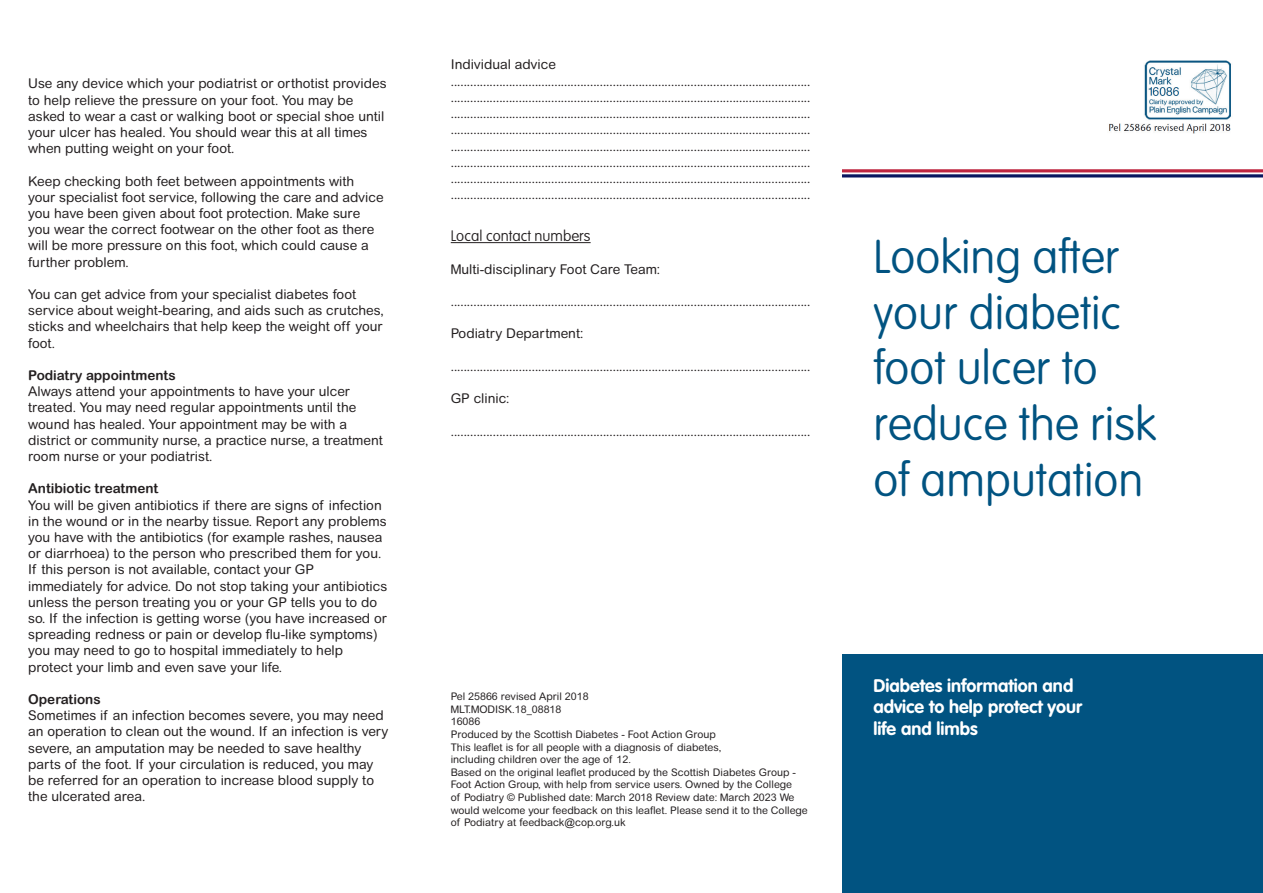
<style>
.page{position:relative;width:1263px;height:893px;background:#fff}
.page>*{position:absolute;margin:0;border:0;box-sizing:border-box;transform-origin:0 0}
.t1{font:100 46.5px/55.8px "VAG Rounded Std";color:#015381}
.t2{font:700 18px/21.6px "VAG Rounded Std";color:#fff}
.t3{font:100 15px "VAG Rounded Std";color:#231f20}
.t4{font:13.5px/16.2px "Arial Rounded MT Std";color:#231f20}
.t5{font:13.5px "Arial Rounded MT Bold";color:#231f20}
.t6{font:10.5px/12.6px "Arial Rounded MT Std";color:#231f20}
</style>
<div class="page">
<hr style="left:842px;top:174px;width:421px;height:3px;background:#09165f">
<hr style="left:842px;top:169px;width:421px;height:3px;background:#bf2640">
<div style="left:842px;top:655px;width:421px;height:238px;background:#015381"></div>
<img style="left:1109px;top:61px;width:122px;height:72px">
<hr style="left:451px;top:242px;width:140px;height:1px;background:#231f20">
<p class="t4" style="left:28px;top:75px;width:360px">Use any device which your podiatrist or orthotist provides to help relieve the pressure on your foot. You may be asked to wear a cast or walking boot or special shoe until your ulcer has healed. You should wear this at all times when putting weight on your foot.</p>
<p class="t4" style="left:28px;top:173px;width:357px">Keep checking both feet between appointments with your specialist foot service, following the care and advice you have been given about foot protection. Make sure you wear the correct footwear on the other foot as there will be more pressure on this foot, which could cause a further problem.</p>
<p class="t4" style="left:28px;top:286px;width:357px">You can get advice from your specialist diabetes foot service about weight-bearing, and aids such as crutches, sticks and wheelchairs that help keep the weight off your foot.</p>
<p class="t5" style="left:28px;top:367px;width:149px">Podiatry appointments</p>
<p class="t4" style="left:28px;top:383px;width:356px">Always attend your appointments to have your ulcer treated. You may need regular appointments until the wound has healed. Your appointment may be with a district or community nurse, a practice nurse, a treatment room nurse or your podiatrist.</p>
<p class="t5" style="left:28px;top:481px;width:132px">Antibiotic treatment</p>
<p class="t4" style="left:28px;top:497px;width:361px">You will be given antibiotics if there are signs of infection in the wound or in the nearby tissue. Report any problems you have with the antibiotics (for example rashes, nausea or diarrhoea) to the person who prescribed them for you.<br>If this person is not available, contact your GP immediately for advice. Do not stop taking your antibiotics unless the person treating you or your GP tells you to do so. If the infection is getting worse (you have increased or spreading redness or pain or develop flu-like symptoms) you may need to go to hospital immediately to help protect your limb and even save your life.</p>
<p class="t5" style="left:28px;top:691px;width:74px">Operations</p>
<p class="t4" style="left:28px;top:707px;width:362px">Sometimes if an infection becomes severe, you may need an operation to clean out the wound. If an infection is very severe, an amputation may be needed to save healthy parts of the foot. If your circulation is reduced, you may be referred for an operation to increase blood supply to the ulcerated area.</p>
<p class="t4" style="left:451px;top:57px;width:361px">Individual advice ............................................................................................................... ............................................................................................................... ............................................................................................................... ............................................................................................................... ............................................................................................................... ............................................................................................................... ............................................................................................................... ...............................................................................................................</p>
<p class="t3" style="left:451px;top:227px;width:141px">Local contact numbers</p>
<p class="t4" style="left:451px;top:261px;width:211px">Multi-disciplinary Foot Care Team:</p>
<p class="t4" style="left:451px;top:293px;width:361px">...............................................................................................................</p>
<p class="t4" style="left:451px;top:325px;width:134px">Podiatry Department:</p>
<p class="t4" style="left:451px;top:358px;width:361px">...............................................................................................................</p>
<p class="t4" style="left:451px;top:390px;width:60px">GP clinic:</p>
<p class="t4" style="left:451px;top:423px;width:361px">...............................................................................................................</p>
<p class="t6" style="left:451px;top:690px;width:359px">Pel 25866 revised April 2018<br>MLT.MODISK.18_08818<br>16086<br>Produced by the Scottish Diabetes - Foot Action Group<br>This leaflet is for all people with a diagnosis of diabetes,<br>including children over the age of 12.<br>Based on the original leaflet produced by the Scottish Diabetes Group - Foot Action Group, with help from service users. Owned by the College<br>of Podiatry © Published date: March 2018 Review date: March 2023 We would welcome your feedback on this leaflet. Please send it to the College of Podiatry at feedback@cop.org.uk</p>
<h1 class="t1" style="left:873px;top:230px;width:284px">Looking after your diabetic foot ulcer to reduce the risk of amputation</h1>
<h2 class="t2" style="left:873px;top:675px;width:210px">Diabetes information and advice to help protect your life and limbs</h2>
</div>
